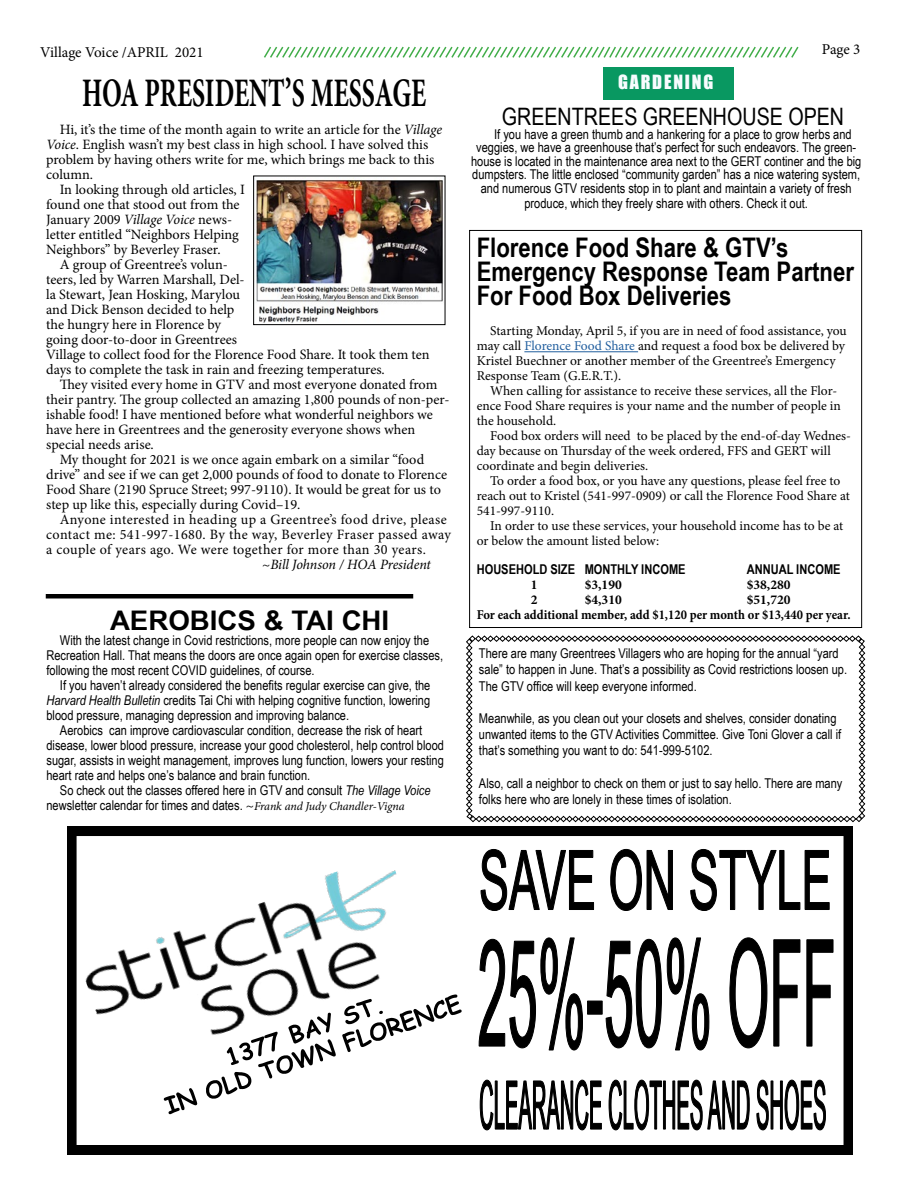
<style>
.page{position:relative;width:918px;height:1188px;background:#fff}
.page>*{position:absolute;margin:0;border:0;box-sizing:border-box;transform-origin:0 0}
.t1{font:700 40.5px "Minion Pro";color:#000;scale:.64 1}
.t2{font:700 27px/24px "Arial Narrow";color:#000}
.t3{font:700 27px "Arial Narrow";color:#000;scale:1.25 1}
.t4{font:24px "Arial Narrow";color:#000}
.t5{font:18px "Impact";letter-spacing:.1em;color:#f7fcfe}
.t6{font:15px "Minion Pro";color:#000}
.t7{font:14.25px "Minion Pro";color:#000}
.t8{font:14.25px "Minion Pro";letter-spacing:.025em;color:#000}
.t9{font:14.25px "Minion Pro";letter-spacing:.03em;color:#000}
.t10{font:italic 14.25px "Minion Pro";letter-spacing:-.01em;color:#000}
.t11{font:13.5px/15px "Arial Narrow";color:#000}
.t12{font:13.5px/15px "Minion Pro";letter-spacing:-.005em;color:#000}
.t13{font:700 13.5px/15px "Minion Pro";color:#000}
.t14{font:700 13.5px "Arial Narrow";color:#000}
.s1{color:#215e9e}
.s2{font-style:italic}
.s3{font-style:normal}
.s4{font-family:"Minion Pro";font-size:14.25px}
.s5{font-family:"Minion Pro";font-style:italic;font-size:12px}
</style>
<div class="page">
<svg style="left:264px;top:46px;width:535px;height:12px"></svg>
<svg style="left:67px;top:827px;width:786px;height:327px"></svg>
<svg style="left:480px;top:848px;width:115px;height:63px"></svg>
<svg style="left:610px;top:848px;width:63px;height:63px"></svg>
<svg style="left:690px;top:848px;width:140px;height:63px"></svg>
<svg style="left:478px;top:937px;width:105px;height:114px"></svg>
<div style="left:587px;top:1001px;width:16px;height:14px;background:#000;border:1px solid #000"></div>
<svg style="left:605px;top:937px;width:105px;height:114px"></svg>
<svg style="left:729px;top:937px;width:105px;height:112px"></svg>
<svg style="left:479px;top:1072px;width:123px;height:59px"></svg>
<svg style="left:608px;top:1073px;width:142px;height:58px"></svg>
<svg style="left:756px;top:1079px;width:70px;height:52px"></svg>
<img style="left:78px;top:854px;width:351px;height:223px">
<svg style="left:164px;top:994px;width:298px;height:120px"></svg>
<img style="left:256px;top:178px;width:187px;height:145px">
<div style="left:253px;top:176px;width:192px;height:149px;border:1px solid #000"></div>
<div style="left:603px;top:67px;width:131px;height:33px;background:#099861"></div>
<hr style="left:46px;top:594px;width:367px;height:4px;background:#000">
<hr style="left:524px;top:351px;width:114px;height:1px;background:#215e9e">
<div style="left:469px;top:230px;width:393px;height:398px;border:1px solid #000"></div>
<svg style="left:466px;top:635px;width:399px;height:187px"></svg>
<p class="t6" style="left:40px;top:43px;width:165px">Village Voice /APRIL 2021</p>
<p class="t6" style="left:822px;top:39px;width:40px">Page 3</p>
<h1 class="t1" style="left:82px;top:65px;width:539px">HOA PRESIDENT’S MESSAGE</h1>
<h3 class="t5" style="left:618px;top:68px;width:97px">GARDENING</h3>
<h3 class="t4" style="left:502px;top:99px;width:344px">GREENTREES GREENHOUSE OPEN</h3>
<p class="t11" style="left:494px;top:126px;width:359px">If you have a green thumb and a hankering for a place to grow herbs and</p>
<p class="t11" style="left:476px;top:140px;width:381px">veggies, we have a greenhouse that’s perfect for such endeavors. The green-</p>
<p class="t11" style="left:471px;top:153px;width:392px">house is located in the maintenance area next to the GERT continer and the big</p>
<p class="t11" style="left:472px;top:167px;width:390px">dumpsters. The little enclosed “community garden” has a nice watering system,</p>
<p class="t11" style="left:481px;top:180px;width:373px">and numerous GTV residents stop in to plant and maintain a variety of fresh</p>
<p class="t11" style="left:524px;top:195px;width:285px">produce, which they freely share with others. Check it out.</p>
<h2 class="t2" style="left:477px;top:235px;width:379px">Florence Food Share &amp; GTV’s<br>Emergency Response Team Partner<br>For Food Box Deliveries</h2>
<p class="t12" style="left:477px;top:324px;width:372px;text-indent:14px">Starting Monday, April 5, if you are in need of food assistance, you may call <span class="s1">Florence Food Share</span> and request a food box be delivered by Kristel Buechner or another member of the Greentree’s Emergency Response Team (G.E.R.T.).</p>
<p class="t12" style="left:477px;top:384px;width:366px;text-indent:14px">When calling for assistance to receive these services, all the Flor&shy;ence Food Share requires is your name and the number of people in the household.</p>
<p class="t12" style="left:477px;top:429px;width:376px;text-indent:14px">Food box orders will need to be placed by the end-of-day Wednes&shy;day because on Thursday of the week ordered, FFS and GERT will coordinate and begin deliveries.</p>
<p class="t12" style="left:477px;top:474px;width:375px;text-indent:14px">To order a food box, or you have any questions, please feel free to reach out to Kristel (541-997-0909) or call the Florence Food Share at<br>541-997-9110.</p>
<p class="t12" style="left:477px;top:519px;width:368px;text-indent:14px">In order to use these services, your household income has to be at or below the amount listed below:</p>
<p class="t14" style="left:477px;top:559px;width:210px">HOUSEHOLD SIZE MONTHLY INCOME</p>
<p class="t14" style="left:747px;top:559px;width:95px">ANNUAL INCOME</p>
<p class="t13" style="left:531px;top:577px;width:8px">1</p>
<p class="t13" style="left:585px;top:577px;width:39px">$3,190</p>
<p class="t13" style="left:747px;top:577px;width:45px">$38,280</p>
<p class="t13" style="left:531px;top:592px;width:8px">2</p>
<p class="t13" style="left:585px;top:592px;width:39px">$4,310</p>
<p class="t7" style="left:60px;top:120px;width:384px">Hi, it’s the time of the month again to write an article for the <span class="s2">Village</span></p>
<p class="t7" style="left:46px;top:135px;width:384px"><span class="s2">Voice</span>. English wasn’t my best class in high school. I have solved this</p>
<p class="t7" style="left:46px;top:150px;width:390px">problem by having others write for me, which brings me back to this</p>
<p class="t7" style="left:46px;top:165px;width:48px">column.</p>
<p class="t7" style="left:60px;top:180px;width:187px">In looking through old articles, I</p>
<p class="t7" style="left:46px;top:195px;width:195px">found one that stood out from the</p>
<p class="t7" style="left:46px;top:210px;width:188px">January 2009 <span class="s2">Village Voice</span> news-</p>
<p class="t7" style="left:46px;top:225px;width:194px">letter entitled “Neighbors Helping</p>
<p class="t7" style="left:46px;top:240px;width:176px">Neighbors” by Beverley Fraser.</p>
<p class="t7" style="left:60px;top:255px;width:170px">A group of Greentree’s volun-</p>
<p class="t7" style="left:46px;top:270px;width:200px">teers, led by Warren Marshall, Del-</p>
<p class="t7" style="left:46px;top:285px;width:195px">la Stewart, Jean Hosking, Marylou</p>
<p class="t7" style="left:46px;top:300px;width:190px">and Dick Benson decided to help</p>
<p class="t7" style="left:46px;top:315px;width:176px">the hungry here in Florence by</p>
<p class="t7" style="left:46px;top:330px;width:192px">going door-to-door in Greentrees</p>
<p class="t7" style="left:46px;top:345px;width:385px">Village to collect food for the Florence Food Share. It took them ten</p>
<p class="t7" style="left:46px;top:360px;width:340px">days to complete the task in rain and freezing temperatures.</p>
<p class="t7" style="left:60px;top:375px;width:379px">They visited every home in GTV and most everyone donated from</p>
<p class="t7" style="left:46px;top:390px;width:405px">their pantry. The group collected an amazing 1,800 pounds of non-per-</p>
<p class="t7" style="left:46px;top:405px;width:388px">ishable food! I have mentioned before what wonderful neighbors we</p>
<p class="t7" style="left:46px;top:420px;width:371px">have here in Greentrees and the generosity everyone shows when</p>
<p class="t7" style="left:46px;top:435px;width:109px">special needs arise.</p>
<p class="t7" style="left:60px;top:450px;width:366px">My thought for 2021 is we once again embark on a similar “food</p>
<p class="t7" style="left:46px;top:465px;width:402px">drive” and see if we can get 2,000 pounds of food to donate to Florence</p>
<p class="t7" style="left:46px;top:480px;width:396px">Food Share (2190 Spruce Street; 997-9110). It would be great for us to</p>
<p class="t7" style="left:46px;top:495px;width:256px">step up like this, especially during Covid–19.</p>
<p class="t8" style="left:60px;top:510px;width:389px">Anyone interested in heading up a Greentree’s food drive, please</p>
<p class="t9" style="left:46px;top:525px;width:406px">contact me: 541-997-1680. By the way, Beverley Fraser passed away</p>
<p class="t8" style="left:46px;top:540px;width:381px">a couple of years ago. We were together for more than 30 years.</p>
<p class="t10" style="left:262px;top:554px;width:170px"><span class="s3">~</span>Bill Johnson / HOA President</p>
<p class="t13" style="left:477px;top:592px;width:375px;text-indent:270px">$51,720<br>For each additional member, add $1,120 per month or $13,440 per year.</p>
<p class="t11" style="left:479px;top:645px;width:370px;line-height:16.2px">There are many Greentrees Villagers who are hoping for the annual “yard sale” to happen in June. That’s a possibility as Covid restrictions loosen up.<br>The GTV office will keep everyone informed.</p>
<p class="t11" style="left:479px;top:710px;width:364px;line-height:16.2px">Meanwhile, as you clean out your closets and shelves, consider donating unwanted items to the GTV Activities Committee. Give Toni Glover a call if that’s something you want to do: 541-999-5102.</p>
<p class="t11" style="left:479px;top:775px;width:365px;line-height:16.2px">Also, call a neighbor to check on them or just to say hello. There are many folks here who are lonely in these times of isolation.</p>
<h2 class="t3" style="left:110px;top:600px;width:225px">AEROBICS &amp; TAI CHI</h2>
<p class="t11" style="left:46px;top:633px;width:398px;text-indent:14px">With the latest change in Covid restrictions, more people can now enjoy the<br>Recreation Hall. That means the doors are once again open for exercise classes, following the most recent COVID guidelines, of course.</p>
<p class="t11" style="left:46px;top:678px;width:385px;text-align:justify;text-indent:14px">If you haven’t already considered the benefits regular exercise can give, the <span class="s2">Harvard Health Bulletin</span> credits Tai Chi with helping cognitive function, lowering blood pressure, managing depression and improving balance.</p>
<p class="t11" style="left:46px;top:723px;width:399px;text-indent:14px">Aerobics can improve cardiovascular condition, decrease the risk of heart disease, lower blood pressure, increase your good cholesterol, help control blood sugar, assists in weight management, improves lung function, lowers your resting heart rate and helps one’s balance and brain function.</p>
<p class="t11" style="left:46px;top:783px;width:386px;text-indent:14px">So check out the classes offered here in GTV and consult <span class="s2">The Village Voice </span>newsletter calendar for times and dates. <span class="s4">~</span><span class="s5">Frank and Judy Chandler-Vigna</span></p>
</div>
